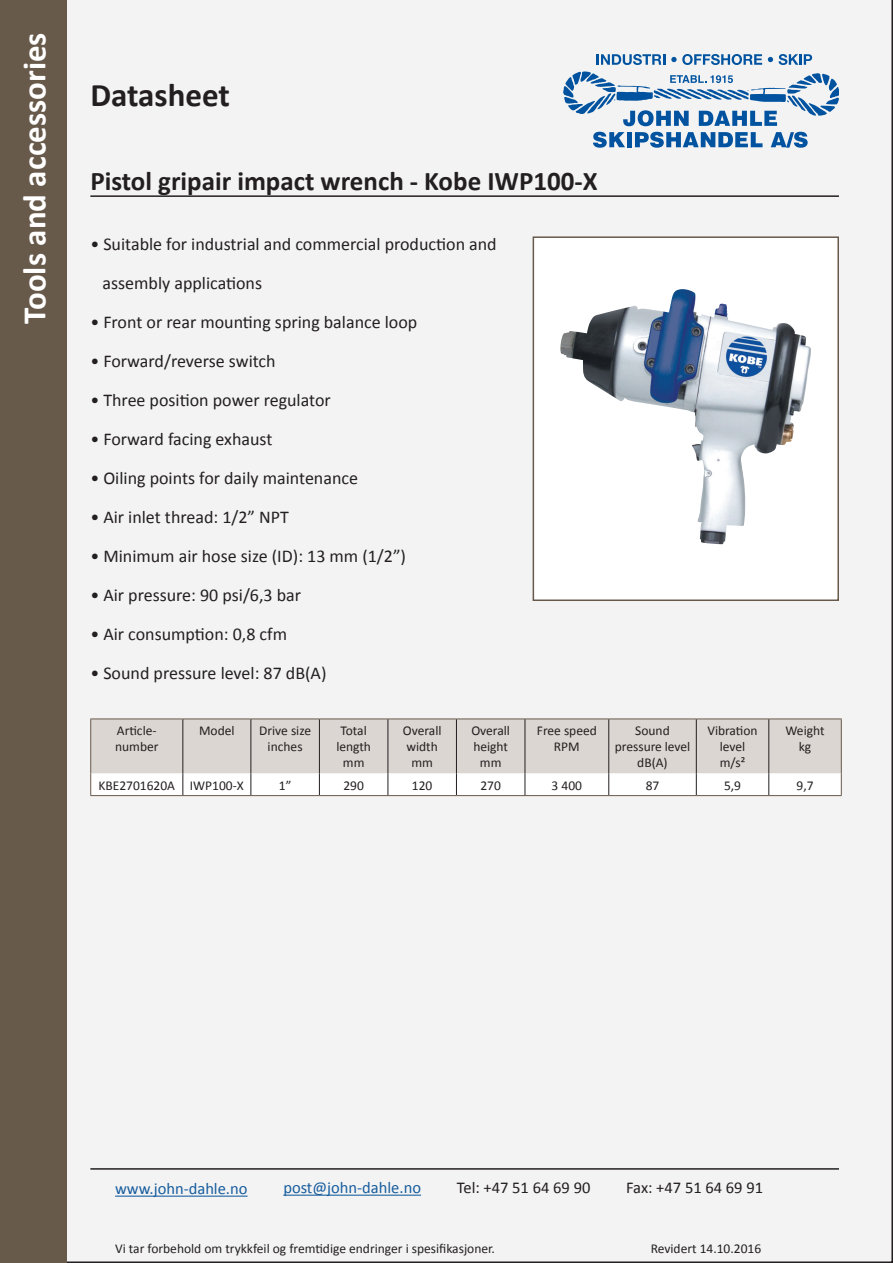
<style>
.page{position:relative;width:893px;height:1263px;background:#fff}
.page>*{position:absolute;margin:0;border:0;box-sizing:border-box;transform-origin:0 0}
.t1{font:700 33px "Calibri";color:#fff}
.t2{font:700 33px "Calibri";color:#231f20}
.t3{font:700 27px "Calibri";color:#231f20}
.t4{font:18px/39px "Calibri";color:#231f20}
.t5{font:16.5px "Calibri";color:#175d9e}
.t6{font:16.5px "Calibri";color:#231f20}
.t7{font:13.5px/16.2px "Calibri";color:#231f20;text-align:center}
</style>
<div class="page">
<div style="left:67px;top:0;width:826px;height:1263px;background:#f3f3f3"></div>
<div style="left:0;top:0;width:67px;height:1263px;background:#685a4b"></div>
<div style="left:533px;top:237px;width:305px;height:363px;background:#fff"></div>
<img style="left:560px;top:291px;width:251px;height:253px">
<div style="left:533px;top:236px;width:306px;height:365px;border:2px solid #685a4b"></div>
<hr style="left:90px;top:718px;width:93px;height:1px;background:#685a4b">
<hr style="left:183px;top:718px;width:68px;height:1px;background:#685a4b">
<hr style="left:251px;top:718px;width:68px;height:1px;background:#685a4b">
<hr style="left:319px;top:718px;width:69px;height:1px;background:#685a4b">
<hr style="left:388px;top:718px;width:68px;height:1px;background:#685a4b">
<hr style="left:456px;top:718px;width:69px;height:1px;background:#685a4b">
<hr style="left:525px;top:718px;width:84px;height:1px;background:#685a4b">
<hr style="left:609px;top:718px;width:87px;height:1px;background:#685a4b">
<hr style="left:696px;top:718px;width:73px;height:1px;background:#685a4b">
<hr style="left:769px;top:718px;width:73px;height:1px;background:#685a4b">
<svg style="left:90px;top:719px;width:752px;height:77px"></svg>
<hr style="left:90px;top:195px;width:749px;height:2px;background:#231f20">
<svg style="left:564px;top:71px;width:275px;height:55px"></svg>
<svg style="left:593px;top:132px;width:32px;height:16px"></svg>
<div style="left:627px;top:132px;width:5px;height:15px;background:#0153a0"></div>
<svg style="left:635px;top:132px;width:127px;height:16px"></svg>
<svg style="left:771px;top:132px;width:37px;height:16px"></svg>
<svg style="left:597px;top:54px;width:68px;height:11px"></svg>
<svg style="left:671px;top:54px;width:91px;height:11px"></svg>
<svg style="left:768px;top:57px;width:5px;height:5px"></svg>
<svg style="left:779px;top:54px;width:33px;height:11px"></svg>
<hr style="left:90px;top:1168px;width:749px;height:2px;background:#231f20">
<hr style="left:115px;top:1195px;width:133px;height:2px;background:#175d9e">
<hr style="left:283px;top:1194px;width:138px;height:2px;background:#175d9e">
<h1 class="t1" style="left:14px;top:323px;width:293px;rotate:-90deg">Tools and accessories</h1>
<h1 class="t2" style="left:90px;top:74px;width:141px">Datasheet</h1>
<h2 class="t3" style="left:90px;top:164px;width:509px">Pistol gripair impact wrench - Kobe IWP100-X</h2>
<p class="t4" style="left:103px;top:225px;width:396px;text-indent:-12px">• Suitable for industrial and commercial production and assembly applications</p>
<p class="t4" style="left:90px;top:303px;width:328px">• Front or rear mounting spring balance loop</p>
<p class="t4" style="left:90px;top:342px;width:187px">• Forward/reverse switch</p>
<p class="t4" style="left:90px;top:381px;width:242px">• Three position power regulator</p>
<p class="t4" style="left:90px;top:420px;width:184px">• Forward facing exhaust</p>
<p class="t4" style="left:90px;top:459px;width:269px">• Oiling points for daily maintenance</p>
<p class="t4" style="left:90px;top:498px;width:200px">• Air inlet thread: 1/2” NPT</p>
<p class="t4" style="left:90px;top:537px;width:317px">• Minimum air hose size (ID): 13 mm (1/2”)</p>
<p class="t4" style="left:90px;top:576px;width:212px">• Air pressure: 90 psi/6,3 bar</p>
<p class="t4" style="left:90px;top:615px;width:198px">• Air consumption: 0,8 cfm</p>
<p class="t4" style="left:90px;top:654px;width:238px">• Sound pressure level: 87 dB(A)</p>
<p class="t7" style="left:115px;top:722px;width:45px;text-align:left">Article&shy;number</p>
<p class="t7" style="left:199px;top:722px;width:37px">Model</p>
<p class="t7" style="left:259px;top:722px;width:53px">Drive size inches</p>
<p class="t7" style="left:336px;top:722px;width:36px">Total length mm</p>
<p class="t7" style="left:403px;top:722px;width:40px">Overall width mm</p>
<p class="t7" style="left:471px;top:722px;width:40px">Overall height mm</p>
<p class="t7" style="left:537px;top:722px;width:62px">Free speed<br>RPM</p>
<p class="t7" style="left:615px;top:722px;width:77px">Sound pressure level dB(A)</p>
<p class="t7" style="left:707px;top:722px;width:52px">Vibration level m/s²</p>
<p class="t7" style="left:785px;top:722px;width:41px">Weight kg</p>
<p class="t7" style="left:98px;top:777px;width:147px">KBE2701620A IWP100-X</p>
<p class="t7" style="left:279px;top:777px;width:14px">1”</p>
<p class="t7" style="left:343px;top:777px;width:22px">290</p>
<p class="t7" style="left:412px;top:777px;width:22px">120</p>
<p class="t7" style="left:480px;top:777px;width:22px">270</p>
<p class="t7" style="left:552px;top:777px;width:32px">3 400</p>
<p class="t7" style="left:646px;top:777px;width:15px">87</p>
<p class="t7" style="left:724px;top:777px;width:19px">5,9</p>
<p class="t7" style="left:796px;top:777px;width:19px">9,7</p>
<p class="t5" style="left:115px;top:1178px;width:134px">www.john-dahle.no</p>
<p class="t5" style="left:283px;top:1177px;width:139px">post@john-dahle.no</p>
<p class="t6" style="left:457px;top:1177px;width:135px">Tel: +47 51 64 69 90</p>
<p class="t6" style="left:626px;top:1177px;width:138px">Fax: +47 51 64 69 91</p>
<p class="t7" style="left:115px;top:1240px;width:381px">Vi tar forbehold om trykkfeil og fremtidige endringer i spesifikasjoner.</p>
<p class="t7" style="left:651px;top:1240px;width:112px">Revidert 14.10.2016</p>
</div>
